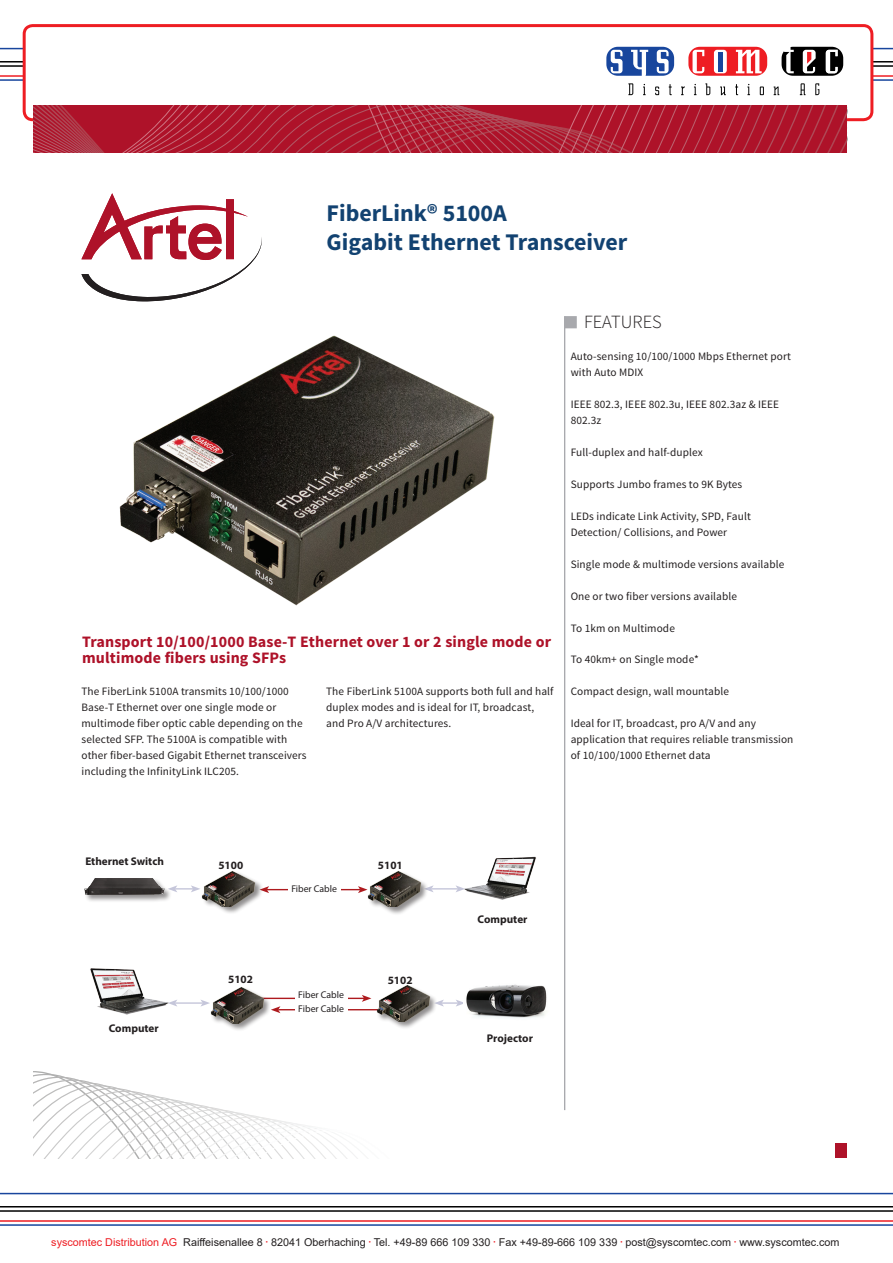
<style>
.page{position:relative;width:893px;height:1263px;background:#fff}
.page>*{position:absolute;margin:0;border:0;box-sizing:border-box;transform-origin:0 0}
.t1{font:700 24px/29.2px "Source Sans Pro";color:#124271}
.t2{font:300 18.6px "Source Sans Pro";color:#231f20}
.t3{font:700 15.9px/15.9px "Source Sans Pro";letter-spacing:.01em;color:#ae1229}
.t4{font:11.25px/15.9px "Source Sans Pro";letter-spacing:.01em;color:#231f20}
.t5{font:700 11.25px "Myriad Pro";color:#231f20}
.t6{font:10.8px "Arial";color:#231f20}
.t7{font:9.75px/14.1px "Myriad Pro";color:#231f20}
.s1{color:#ee1d23}
.s2{font-size:6px;color:#ee1d23}
</style>
<div class="page">
<svg style="left:628px;top:83px;width:5px;height:12px"></svg>
<svg style="left:643px;top:84px;width:3px;height:11px"></svg>
<svg style="left:655px;top:87px;width:4px;height:8px"></svg>
<svg style="left:669px;top:84px;width:3px;height:11px"></svg>
<svg style="left:681px;top:87px;width:4px;height:8px"></svg>
<svg style="left:694px;top:84px;width:2px;height:11px"></svg>
<svg style="left:705px;top:83px;width:5px;height:12px"></svg>
<svg style="left:720px;top:87px;width:6px;height:8px"></svg>
<svg style="left:735px;top:84px;width:3px;height:11px"></svg>
<svg style="left:747px;top:84px;width:3px;height:11px"></svg>
<svg style="left:760px;top:87px;width:4px;height:8px"></svg>
<svg style="left:774px;top:87px;width:5px;height:8px"></svg>
<svg style="left:800px;top:83px;width:5px;height:12px"></svg>
<svg style="left:815px;top:83px;width:4px;height:12px"></svg>
<svg style="left:606px;top:47px;width:68px;height:29px"></svg>
<svg style="left:688px;top:47px;width:79px;height:29px"></svg>
<svg style="left:692px;top:50px;width:12px;height:23px"></svg>
<svg style="left:714px;top:50px;width:13px;height:23px"></svg>
<hr style="left:718px;top:52px;width:4px;height:19px;background:#18469d">
<svg style="left:736px;top:50px;width:26px;height:23px"></svg>
<svg style="left:782px;top:47px;width:61px;height:29px"></svg>
<svg style="left:873px;top:48px;width:20px;height:1px"></svg>
<hr style="left:871px;top:61px;width:22px;height:2px;background:#000">
<hr style="left:871px;top:65px;width:22px;height:2px;background:#000">
<hr style="left:871px;top:75px;width:22px;height:2px;background:#ee1d23">
<hr style="left:871px;top:79px;width:22px;height:2px;background:#18469d">
<hr style="left:0;top:1193px;width:893px;height:1px;background:#18469d">
<hr style="left:0;top:1206px;width:893px;height:1px;background:#000">
<hr style="left:0;top:1210px;width:893px;height:2px;background:#000">
<hr style="left:0;top:1220px;width:893px;height:2px;background:#ee1d23">
<hr style="left:0;top:1224px;width:893px;height:2px;background:#18469d">
<svg style="left:0;top:48px;width:23px;height:1px"></svg>
<hr style="left:0;top:61px;width:24px;height:2px;background:#000">
<hr style="left:0;top:65px;width:24px;height:2px;background:#000">
<hr style="left:0;top:75px;width:24px;height:2px;background:#ee1d23">
<hr style="left:0;top:79px;width:24px;height:2px;background:#18469d">
<div style="left:23px;top:24px;width:850px;height:97px;border:3px solid #ee1d23;border-radius:9px"></div>
<hr style="left:267px;top:889px;width:93px;height:1px;background:#ae1a1e">
<svg style="left:263px;top:886px;width:6px;height:7px"></svg>
<svg style="left:358px;top:886px;width:8px;height:7px"></svg>
<hr style="left:246px;top:998px;width:118px;height:1px;background:#ae1a1e">
<svg style="left:362px;top:995px;width:9px;height:5px"></svg>
<div style="left:202px;top:870px;width:61px;height:45px;background:#231f20;opacity:.5"></div>
<img style="left:201px;top:870px;width:57px;height:36px">
<svg style="left:429px;top:885px;width:33px;height:7px"></svg>
<svg style="left:438px;top:999px;width:25px;height:7px"></svg>
<svg style="left:173px;top:885px;width:27px;height:7px"></svg>
<div style="left:288px;top:885px;width:52px;height:15px;background:#fff"></div>
<div style="left:295px;top:991px;width:52px;height:15px;background:#fff"></div>
<img style="left:462px;top:856px;width:74px;height:44px">
<img style="left:90px;top:968px;width:64px;height:32px">
<img style="left:466px;top:984px;width:81px;height:34px">
<div style="left:85px;top:877px;width:88px;height:26px;background:#231f20;opacity:.5"></div>
<img style="left:85px;top:878px;width:80px;height:17px">
<div style="left:368px;top:871px;width:61px;height:44px;background:#231f20;opacity:.5"></div>
<img style="left:366px;top:871px;width:58px;height:36px">
<div style="left:377px;top:985px;width:61px;height:45px;background:#231f20;opacity:.5"></div>
<img style="left:377px;top:985px;width:56px;height:36px">
<div style="left:211px;top:987px;width:60px;height:45px;background:#231f20;opacity:.5"></div>
<img style="left:211px;top:987px;width:55px;height:13px">
<div style="left:835px;top:1143px;width:12px;height:15px;background:#ae1229"></div>
<svg style="left:97px;top:1001px;width:330px;height:10px"></svg>
<svg style="left:114px;top:1011px;width:313px;height:11px"></svg>
<svg style="left:211px;top:1022px;width:216px;height:10px"></svg>
<svg style="left:34px;top:1071px;width:323px;height:87px"></svg>
<svg style="left:81px;top:193px;width:181px;height:108px"></svg>
<svg style="left:34px;top:105px;width:813px;height:48px;background:#af1e33"></svg>
<hr style="left:564px;top:316px;width:1px;height:794px;background:#a8a9ad">
<div style="left:565px;top:316px;width:12px;height:12px;background:#a8a9ad"></div>
<img style="left:119px;top:335px;width:376px;height:271px">
<h1 class="t1" style="left:327px;top:199px;width:302px">FiberLink® 5100A<br>Gigabit Ethernet Transceiver</h1>
<h3 class="t3" style="left:82px;top:635px;width:471px">Transport 10/100/1000 Base-T Ethernet over 1 or 2 single mode or multimode fibers using SFPs</h3>
<p class="t4" style="left:81px;top:684px;width:227px">The FiberLink 5100A transmits 10/100/1000<br>Base-T Ethernet over one single mode or multimode fiber optic cable depending on the selected SFP. The 5100A is compatible with other fiber-based Gigabit Ethernet transceivers including the InfinityLink ILC205.</p>
<p class="t4" style="left:326px;top:684px;width:229px">The FiberLink 5100A supports both full and half duplex modes and is ideal for IT, broadcast, and Pro A/V architectures.</p>
<h2 class="t2" style="left:584px;top:311px;width:79px">FEATURES</h2>
<p class="t4" style="left:571px;top:349px;width:222px">Auto-sensing 10/100/1000 Mbps Ethernet port with Auto MDIX</p>
<p class="t4" style="left:571px;top:397px;width:210px">IEEE 802.3, IEEE 802.3u, IEEE 802.3az &amp; IEEE<br>802.3z</p>
<p class="t4" style="left:571px;top:444px;width:134px">Full-duplex and half-duplex</p>
<p class="t4" style="left:571px;top:476px;width:173px">Supports Jumbo frames to 9K Bytes</p>
<p class="t4" style="left:571px;top:508px;width:182px">LEDs indicate Link Activity, SPD, Fault<br>Detection/ Collisions, and Power</p>
<p class="t4" style="left:571px;top:556px;width:215px">Single mode &amp; multimode versions available</p>
<p class="t4" style="left:571px;top:588px;width:168px">One or two fiber versions available</p>
<p class="t4" style="left:571px;top:620px;width:106px">To 1km on Multimode</p>
<p class="t4" style="left:571px;top:652px;width:130px">To 40km+ on Single mode*</p>
<p class="t4" style="left:571px;top:684px;width:160px">Compact design, wall mountable</p>
<p class="t4" style="left:571px;top:716px;width:224px">Ideal for IT, broadcast, pro A/V and any application that requires reliable transmission of 10/100/1000 Ethernet data</p>
<p class="t5" style="left:85px;top:854px;width:80px">Ethernet Switch</p>
<p class="t5" style="left:109px;top:1021px;width:51px">Computer</p>
<p class="t5" style="left:218px;top:858px;width:26px">5100</p>
<p class="t5" style="left:228px;top:972px;width:26px">5102</p>
<p class="t7" style="left:291px;top:882px;width:47px">Fiber Cable</p>
<p class="t7" style="left:298px;top:988px;width:47px">Fiber Cable<br>Fiber Cable</p>
<p class="t5" style="left:378px;top:858px;width:26px">5101</p>
<p class="t5" style="left:388px;top:972px;width:26px">5102</p>
<p class="t5" style="left:478px;top:911px;width:51px">Computer</p>
<p class="t5" style="left:487px;top:1031px;width:48px">Projector</p>
<p class="t6" style="left:51px;top:1234px;width:790px"><span class="s1">syscomtec Distribution AG</span> Raiffeisenallee 8 <span class="s2">•</span> 82041 Oberhaching <span class="s2">•</span> Tel. +49-89 666 109 330 <span class="s2">•</span> Fax +49-89-666 109 339 <span class="s2">•</span> post@syscomtec.com <span class="s2">•</span> www.syscomtec.com</p>
</div>
